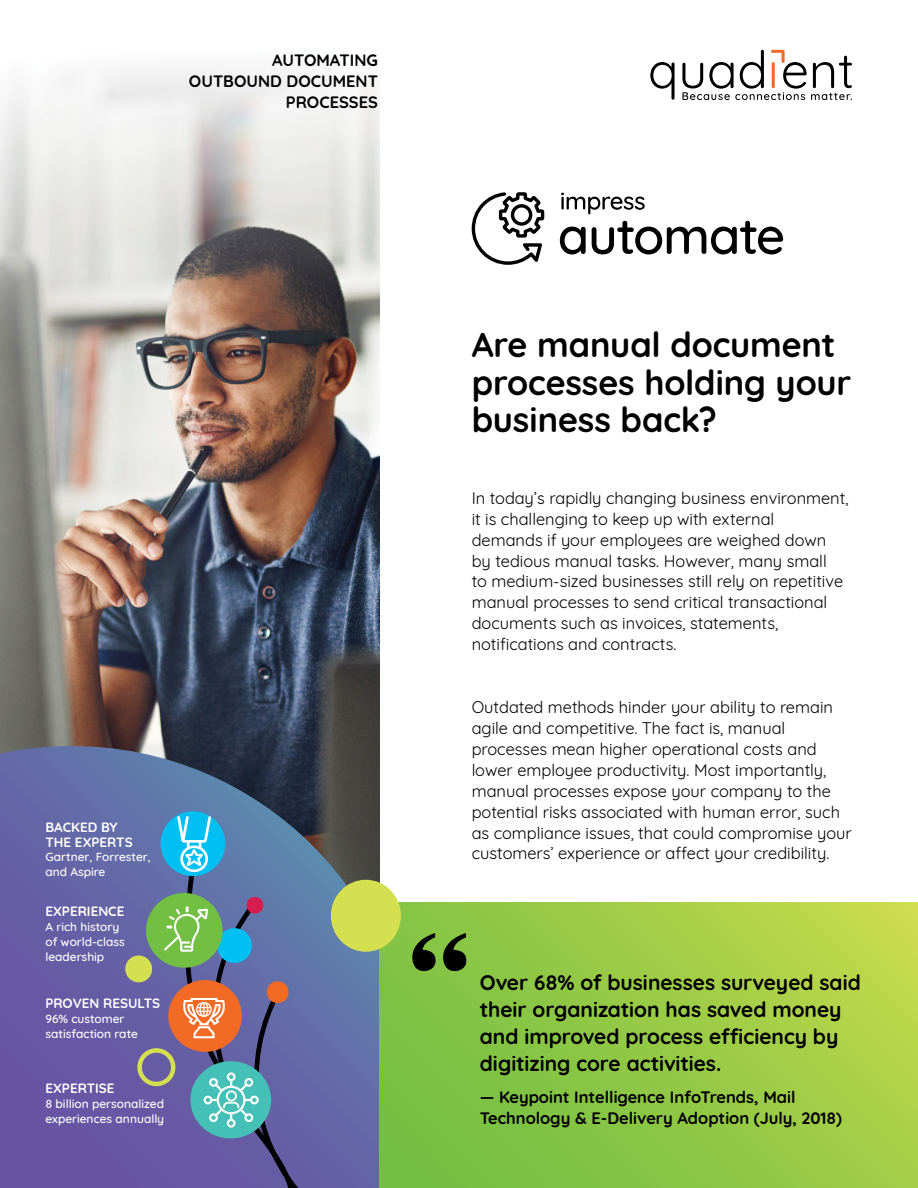
<style>
.page{position:relative;width:918px;height:1188px;background:#fff}
.page>*{position:absolute;margin:0;border:0;box-sizing:border-box;transform-origin:0 0}
.sub-head{font:700 34.35px/37.3px "Quicksand";letter-spacing:-.005em;color:#000}
.Quotes-bold_14pt{font:700 21px/27px "Quicksand";color:#000}
.Body_Copy_-_Quicksan{font:16.5px/20.9px "Quicksand";color:#000}
.quote-source{font:700 16.5px/21px "Quicksand";color:#000}
.Bullets_-_Body_Copy{font:700 16.5px/20.9px "Quicksand";color:#000;text-align:right}
.t1{font:700 13.5px/15px "Quicksand";color:#fff}
.t2{font:500 12px/15px "Quicksand";color:#fff}
</style>
<div class="page">
<svg style="left:560px;top:227px;width:26px;height:27px"></svg>
<svg style="left:592px;top:221px;width:191px;height:33px"></svg>
<svg style="left:561px;top:193px;width:84px;height:21px"></svg>
<svg style="left:472px;top:192px;width:72px;height:73px"></svg>
<img style="left:0;top:68px;width:379px;height:678px">
<svg style="left:0;top:746px;width:412px;height:442px;background:#67659c"></svg>
<svg style="left:380px;top:903px;width:538px;height:285px;background:#96c946"></svg>
<div style="left:161px;top:811px;width:64px;height:65px;background:#00c0f3;border-radius:50%"></div>
<svg style="left:123px;top:816px;width:257px;height:372px;background:#67779a"></svg>
<svg style="left:412px;top:933px;width:54px;height:38px;background:#405d20"></svg>
<div style="left:331px;top:880px;width:70px;height:72px;background:#d5e050;border-radius:50%"></div>
<svg style="left:650px;top:62px;width:25px;height:38px"></svg>
<svg style="left:682px;top:50px;width:170px;height:50px"></svg>
<p class="Bullets_-_Body_Copy" style="left:189px;top:49px;width:190px">AUTOMATING<br>OUTBOUND DOCUMENT<br>PROCESSES</p>
<p class="t1" style="left:45px;top:818px;width:89px">BACKED BY<br>THE EXPERTS</p>
<p class="t2" style="left:45px;top:849px;width:107px">Gartner, Forrester, and Aspire</p>
<p class="t1" style="left:45px;top:903px;width:80px">EXPERIENCE</p>
<p class="t2" style="left:45px;top:918px;width:81px">A rich history of world-class leadership</p>
<p class="t1" style="left:45px;top:995px;width:116px">PROVEN RESULTS</p>
<p class="t2" style="left:45px;top:1010px;width:94px">96% customer satisfaction rate</p>
<p class="t1" style="left:45px;top:1079px;width:71px">EXPERTISE</p>
<p class="t2" style="left:45px;top:1095px;width:120px">8 billion personalized experiences annually</p>
<p class="sub-head" style="left:472px;top:324px;width:381px">Are manual document processes holding your business back?</p>
<p class="Body_Copy_-_Quicksan" style="left:472px;top:486px;width:378px">In today’s rapidly changing business environment, it is challenging to keep up with external demands if your employees are weighed down by tedious manual tasks. However, many small<br>to medium-sized businesses still rely on repetitive manual processes to send critical transactional documents such as invoices, statements, notifications and contracts.</p>
<p class="Body_Copy_-_Quicksan" style="left:472px;top:695px;width:382px">Outdated methods hinder your ability to remain agile and competitive. The fact is, manual processes mean higher operational costs and lower employee productivity. Most importantly, manual processes expose your company to the potential risks associated with human error, such as compliance issues, that could compromise your customers’ experience or affect your credibility.</p>
<p class="Quotes-bold_14pt" style="left:480px;top:967px;width:382px">Over 68% of businesses surveyed said their organization has saved money and improved process efficiency by digitizing core activities.</p>
<p class="quote-source" style="left:480px;top:1085px;width:364px">— Keypoint Intelligence InfoTrends, Mail<br>Technology &amp; E-Delivery Adoption (July, 2018)</p>
</div>
